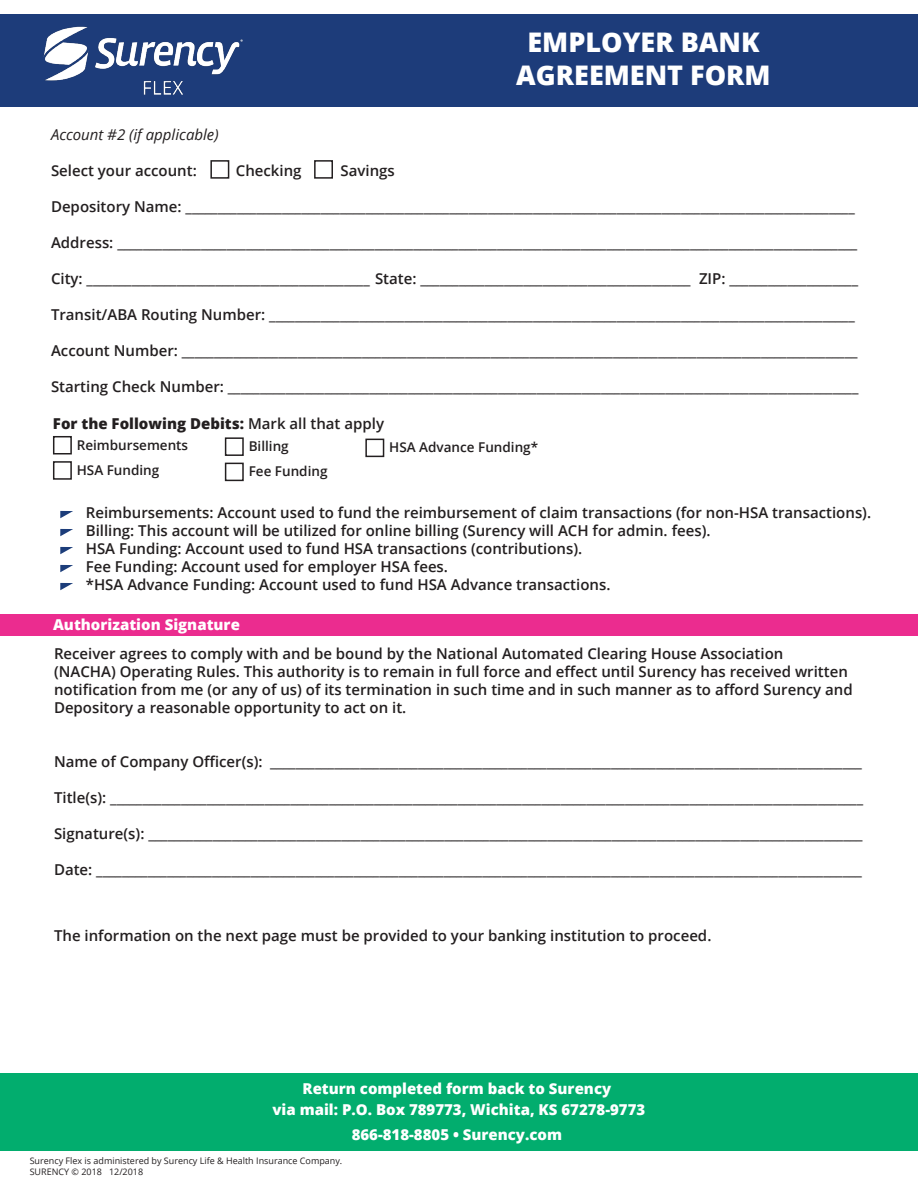
<style>
.page{position:relative;width:918px;height:1188px;background:#fff}
.page>*{position:absolute;margin:0;border:0;box-sizing:border-box;transform-origin:0 0}
.t1{font:800 27px "Open Sans";color:#fff}
.t2{font:600 15px/18px "Open Sans";color:#231f20}
.t3{font:800 15px "Open Sans";color:#fff}
.t4{font:800 15px "Open Sans";color:#231f20}
.t5{font:italic 15px "Open Sans";color:#231f20}
.t6{font:600 13.5px "Open Sans";color:#231f20}
.t7{font:9px "Open Sans";color:#231f20}
.s1{font-weight:600}
</style>
<div class="page">
<div style="left:0;top:14px;width:918px;height:93px;background:#1d3c7a"></div>
<img style="left:43px;top:26px;width:200px;height:69px">
<div style="left:0;top:1074px;width:918px;height:77px;background:#02ad6e"></div>
<div style="left:210px;top:160px;width:19px;height:19px;border:2px solid #231f20"></div>
<div style="left:314px;top:160px;width:19px;height:19px;border:2px solid #231f20"></div>
<div style="left:53px;top:436px;width:19px;height:19px;border:2px solid #231f20"></div>
<div style="left:53px;top:461px;width:19px;height:19px;border:2px solid #231f20"></div>
<div style="left:225px;top:437px;width:19px;height:19px;border:2px solid #231f20"></div>
<div style="left:225px;top:463px;width:19px;height:18px;border:2px solid #231f20"></div>
<div style="left:365px;top:439px;width:19px;height:18px;border:2px solid #231f20"></div>
<svg style="left:60px;top:511px;width:13px;height:7px"></svg>
<svg style="left:60px;top:529px;width:13px;height:7px"></svg>
<svg style="left:60px;top:547px;width:13px;height:7px"></svg>
<svg style="left:60px;top:565px;width:13px;height:7px"></svg>
<svg style="left:60px;top:583px;width:13px;height:7px"></svg>
<div style="left:0;top:614px;width:918px;height:22px;background:#eb2c8f"></div>
<p class="t1" style="left:527px;top:22px;width:234px">EMPLOYER BANK</p>
<p class="t1" style="left:516px;top:55px;width:256px">AGREEMENT FORM</p>
<p class="t5" style="left:51px;top:124px;width:169px">Account #2 (if applicable)</p>
<p class="t2" style="left:51px;top:161px;width:147px">Select your account:</p>
<p class="t2" style="left:236px;top:161px;width:67px">Checking</p>
<p class="t2" style="left:341px;top:161px;width:56px">Savings</p>
<p class="t2" style="left:51px;top:197px;width:805px">Depository Name: ________________________________________________________________________________________________________</p>
<p class="t2" style="left:51px;top:233px;width:808px">Address: ___________________________________________________________________________________________________________________</p>
<p class="t2" style="left:51px;top:269px;width:809px">City: ____________________________________________ State: __________________________________________ ZIP: ____________________</p>
<p class="t2" style="left:51px;top:305px;width:805px">Transit/ABA Routing Number: ___________________________________________________________________________________________</p>
<p class="t2" style="left:51px;top:341px;width:808px">Account Number: _________________________________________________________________________________________________________</p>
<p class="t2" style="left:51px;top:377px;width:809px">Starting Check Number: __________________________________________________________________________________________________</p>
<p class="t4" style="left:53px;top:412px;width:333px">For the Following Debits: <span class="s1">Mark all that apply</span></p>
<p class="t6" style="left:77px;top:436px;width:113px">Reimbursements</p>
<p class="t6" style="left:77px;top:461px;width:84px">HSA Funding</p>
<p class="t6" style="left:249px;top:437px;width:42px">Billing</p>
<p class="t6" style="left:249px;top:462px;width:80px">Fee Funding</p>
<p class="t6" style="left:389px;top:438px;width:150px">HSA Advance Funding*</p>
<p class="t2" style="left:86px;top:504px;width:787px">Reimbursements: Account used to fund the reimbursement of claim transactions (for non-HSA transactions).<br>Billing: This account will be utilized for online billing (Surency will ACH for admin. fees).<br>HSA Funding: Account used to fund HSA transactions (contributions).<br>Fee Funding: Account used for employer HSA fees.<br>*HSA Advance Funding: Account used to fund HSA Advance transactions.</p>
<p class="t3" style="left:53px;top:614px;width:188px">Authorization Signature</p>
<p class="t2" style="left:54px;top:644px;width:800px">Receiver agrees to comply with and be bound by the National Automated Clearing House Association<br>(NACHA) Operating Rules. This authority is to remain in full force and effect until Surency has received written notification from me (or any of us) of its termination in such time and in such manner as to afford Surency and Depository a reasonable opportunity to act on it.</p>
<p class="t2" style="left:54px;top:752px;width:810px">Name of Company Officer(s): ____________________________________________________________________________________________</p>
<p class="t2" style="left:54px;top:788px;width:811px">Title(s): _____________________________________________________________________________________________________________________</p>
<p class="t2" style="left:54px;top:824px;width:810px">Signature(s): _______________________________________________________________________________________________________________</p>
<p class="t2" style="left:54px;top:860px;width:810px">Date: _______________________________________________________________________________________________________________________</p>
<p class="t2" style="left:54px;top:926px;width:659px">The information on the next page must be provided to your banking institution to proceed.</p>
<p class="t3" style="left:303px;top:1077px;width:310px">Return completed form back to Surency</p>
<p class="t3" style="left:272px;top:1098px;width:374px">via mail: P.O. Box 789773, Wichita, KS 67278-9773</p>
<p class="t3" style="left:352px;top:1124px;width:212px">866-818-8805 • Surency.com</p>
<p class="t7" style="left:30px;top:1155px;width:314px">Surency Flex is administered by Surency Life &amp; Health Insurance Company.</p>
<p class="t7" style="left:30px;top:1166px;width:115px">SURENCY © 2018 12/2018</p>
</div>
